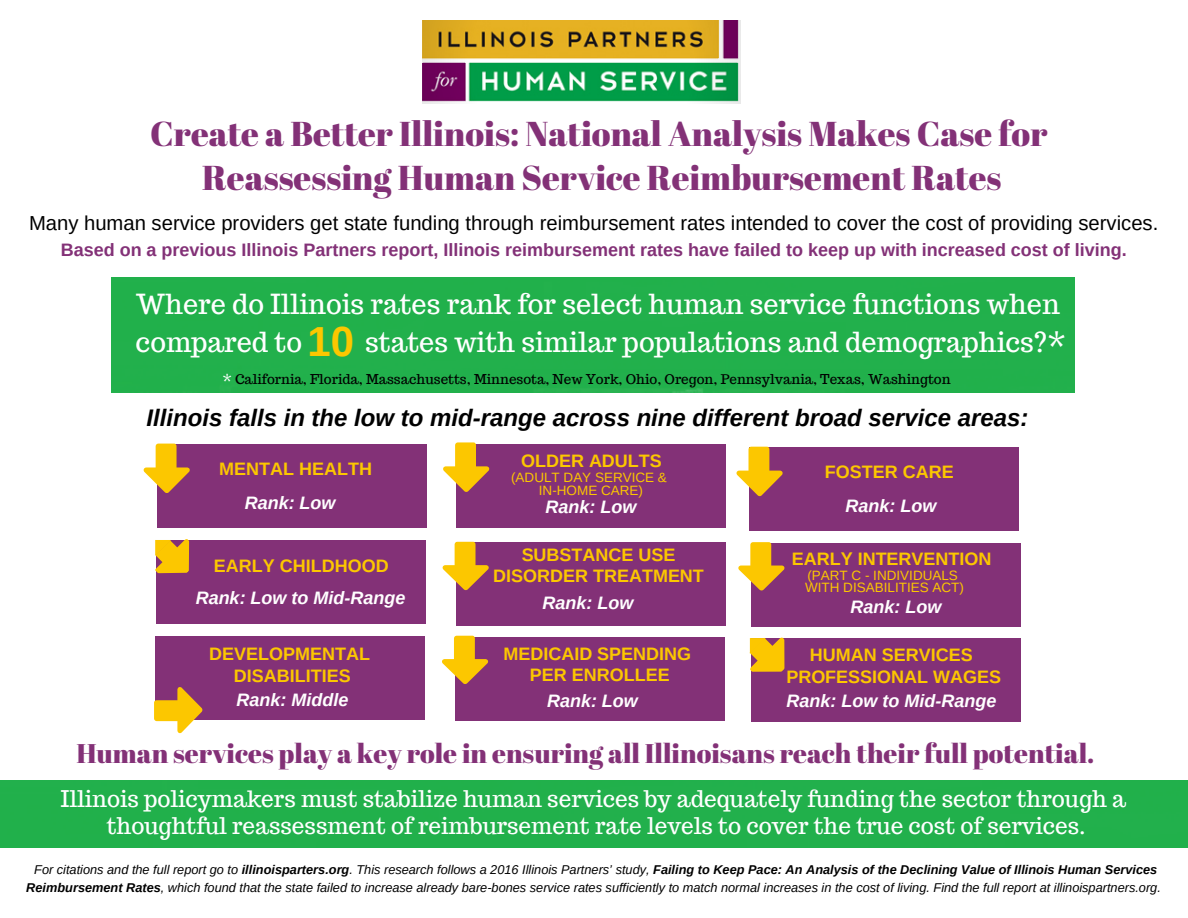
<style>
.page{position:relative;width:1188px;height:918px;background:#fff}
.page>*{position:absolute;margin:0;border:0;box-sizing:border-box;transform-origin:0 0}
.t1{font:700 42px "Arimo";color:#fcc700}
.t2{font:34.5px/43.8px "Abril Fatface";color:#833177;text-align:center}
.t3{font:27.15px/37.8px "Trocchi";color:#fff}
.t4{font:27px "Abril Fatface";color:#833177}
.t5{font:italic 700 24px "Arimo";color:#000}
.t6{font:22.5px/27px "Trocchi";color:#fff;text-align:center}
.t7{font:20.25px "Arimo";color:#000}
.t8{font:700 18px/21.3px "Arimo";color:#fcc700;text-align:center}
.t9{font:700 18px "Arimo";color:#833177}
.t10{font:italic 700 18px "Arimo";color:#fff}
.t11{font:13.5px/12.3px "Arimo";color:#fcc700}
.t12{font:13.35px "Trocchi";color:#000}
.t13{font:italic 12.75px/17.5px "Arimo";color:#000;text-align:center}
.s1{color:#fff}
.s2{font-weight:700}
</style>
<div class="page">
<svg style="left:423px;top:20px;width:317px;height:84px;background:#899e55"></svg>
<div style="left:112px;top:278px;width:963px;height:114px;background:#21b04b"></div>
<div style="left:0;top:780px;width:1188px;height:68px;background:#21b04b"></div>
<div style="left:156px;top:540px;width:270px;height:83px;background:#833177"></div>
<div style="left:157px;top:445px;width:270px;height:83px;background:#833177"></div>
<div style="left:456px;top:542px;width:270px;height:83px;background:#833177"></div>
<div style="left:455px;top:637px;width:270px;height:84px;background:#833177"></div>
<div style="left:749px;top:447px;width:270px;height:84px;background:#833177"></div>
<div style="left:155px;top:637px;width:270px;height:83px;background:#833177"></div>
<div style="left:456px;top:445px;width:270px;height:83px;background:#833177"></div>
<div style="left:751px;top:638px;width:270px;height:84px;background:#833177"></div>
<div style="left:751px;top:543px;width:270px;height:84px;background:#833177"></div>
<svg style="left:154px;top:687px;width:48px;height:46px"></svg>
<svg style="left:443px;top:442px;width:46px;height:50px"></svg>
<svg style="left:749px;top:637px;width:36px;height:35px"></svg>
<svg style="left:737px;top:447px;width:46px;height:49px"></svg>
<svg style="left:144px;top:444px;width:46px;height:49px"></svg>
<svg style="left:443px;top:542px;width:46px;height:48px"></svg>
<svg style="left:442px;top:636px;width:46px;height:48px"></svg>
<svg style="left:738px;top:542px;width:46px;height:49px"></svg>
<svg style="left:155px;top:539px;width:35px;height:35px"></svg>
<h2 class="t2" style="left:150px;top:111px;width:899px">Create a Better Illinois: National Analysis Makes Case for<br>Reassessing Human Service Reimbursement Rates</h2>
<h3 class="t7" style="left:29px;top:212px;width:1131px">Many human service providers get state funding through reimbursement rates intended to cover the cost of providing services.</h3>
<h3 class="t9" style="left:61px;top:240px;width:1068px">Based on a previous Illinois Partners report, Illinois reimbursement rates have failed to keep up with increased cost of living.</h3>
<h3 class="t3" style="left:136px;top:286px;width:926px">Where do Illinois rates rank for select human service functions when compared to</h3>
<h1 class="t1" style="left:308px;top:318px;width:48px">10</h1>
<h3 class="t3" style="left:365px;top:323px;width:703px">states with similar populations and demographics?*</h3>
<p class="t12" style="left:222px;top:370px;width:730px"><span class="s1">*</span> California, Florida, Massachusetts, Minnesota, New York, Ohio, Oregon, Pennsylvania, Texas, Washington</p>
<h3 class="t5" style="left:147px;top:404px;width:883px">Illinois falls in the low to mid-range across nine different broad service areas:</h3>
<h3 class="t8" style="left:521px;top:450px;width:142px">OLDER ADULTS</h3>
<h3 class="t8" style="left:219px;top:459px;width:154px">MENTAL HEALTH</h3>
<h3 class="t8" style="left:825px;top:461px;width:130px">FOSTER CARE</h3>
<p class="t11" style="left:511px;top:471px;width:157px;text-align:center">(ADULT DAY SERVICE &amp;<br>IN-HOME CARE)</p>
<h3 class="t10" style="left:245px;top:493px;width:92px">Rank: Low</h3>
<h3 class="t10" style="left:845px;top:496px;width:92px">Rank: Low</h3>
<h3 class="t10" style="left:545px;top:497px;width:92px">Rank: Low</h3>
<h3 class="t8" style="left:493px;top:544px;width:212px">SUBSTANCE USE<br>DISORDER TREATMENT</h3>
<h3 class="t8" style="left:792px;top:548px;width:201px">EARLY INTERVENTION</h3>
<p class="t11" style="left:805px;top:569px;width:160px">(PART C - INDIVIDUALS<br>WITH DISABILITIES ACT)</p>
<h3 class="t8" style="left:214px;top:555px;width:176px">EARLY CHILDHOOD</h3>
<h3 class="t10" style="left:196px;top:588px;width:211px">Rank: Low to Mid-Range</h3>
<h3 class="t10" style="left:851px;top:597px;width:92px">Rank: Low</h3>
<h3 class="t10" style="left:542px;top:593px;width:92px">Rank: Low</h3>
<h3 class="t8" style="left:209px;top:643px;width:162px">DEVELOPMENTAL<br>DISABILITIES</h3>
<h3 class="t10" style="left:237px;top:690px;width:113px">Rank: Middle</h3>
<h3 class="t8" style="left:503px;top:643px;width:189px">MEDICAID SPENDING<br>PER ENROLLEE</h3>
<h3 class="t8" style="left:786px;top:645px;width:216px">HUMAN SERVICES<br>PROFESSIONAL WAGES</h3>
<h3 class="t10" style="left:547px;top:691px;width:92px">Rank: Low</h3>
<h3 class="t10" style="left:787px;top:691px;width:211px">Rank: Low to Mid-Range</h3>
<h3 class="t4" style="left:76px;top:734px;width:1020px">Human services play a key role in ensuring all Illinoisans reach their full potential.</h3>
<h3 class="t6" style="left:61px;top:785px;width:1067px">Illinois policymakers must stabilize human services by adequately funding the sector through a thoughtful reassessment of reimbursement rate levels to cover the true cost of services.</h3>
<p class="t13" style="left:26px;top:861px;width:1136px">For citations and the full report go to <span class="s2">illinoisparters.org</span>. This research follows a 2016 Illinois Partners’ study, <span class="s2">Failing to Keep Pace: An Analysis of the Declining Value of Illinois Human Services<br>Reimbursement Rates</span>, which found that the state failed to increase already bare-bones service rates sufficiently to match normal increases in the cost of living. Find the full report at illinoispartners.org.</p>
</div>
